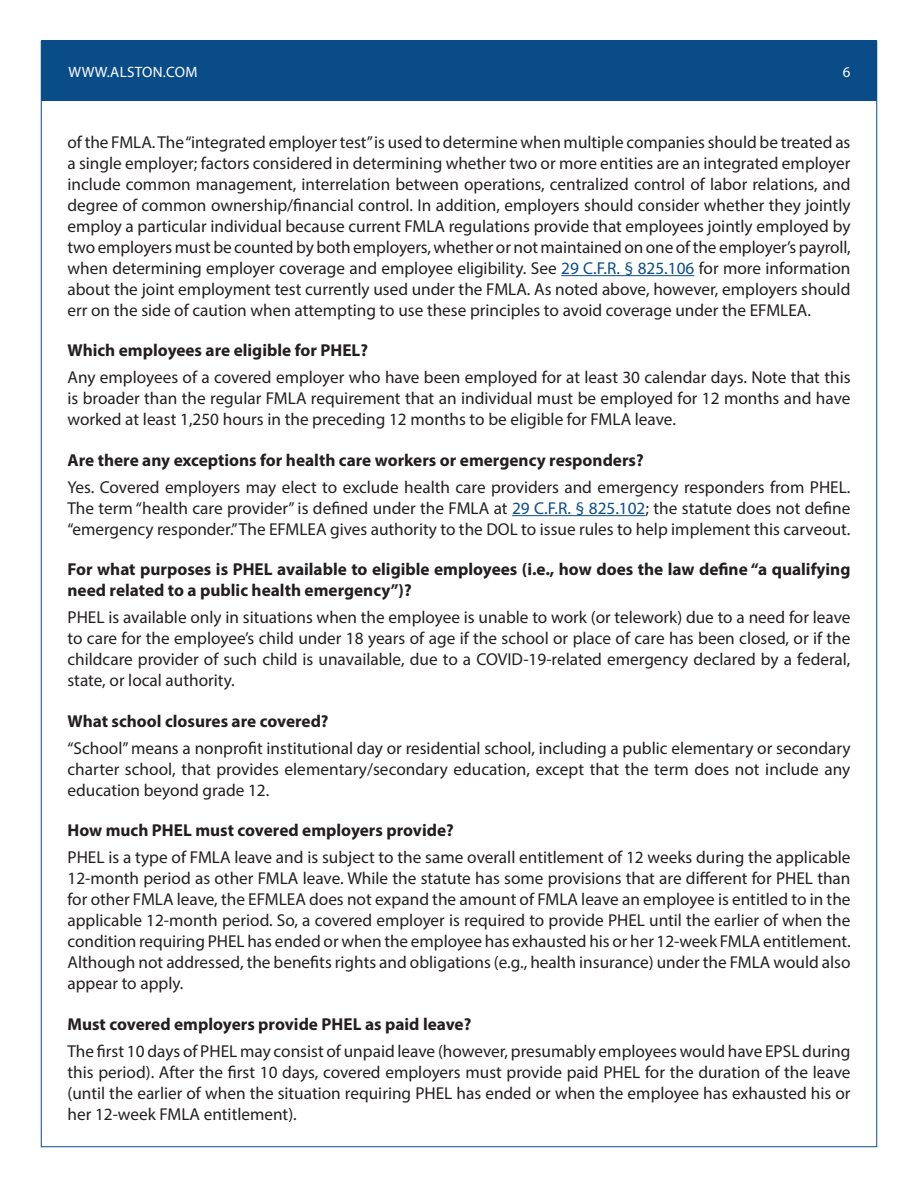
<style>
.page{position:relative;width:918px;height:1188px;background:#fff}
.page>*{position:absolute;margin:0;border:0;box-sizing:border-box;transform-origin:0 0}
.t1{font:17.25px/21px "Myriad Pro";color:#231f20;text-align:justify}
.t2{font:700 17.25px/21px "Myriad Pro";color:#231f20}
.t3{font:15px "Myriad Pro";letter-spacing:.02em;color:#fff}
.s1{color:#0a4c88}
</style>
<div class="page">
<div style="left:41px;top:40px;width:835px;height:61px;background:#0a4c88"></div>
<hr style="left:561px;top:275px;width:133px;height:1px;background:#0a4c88">
<hr style="left:512px;top:515px;width:134px;height:1px;background:#0a4c88">
<p class="t3" style="left:68px;top:62px;width:130px">WWW.ALSTON.COM</p>
<p class="t3" style="left:843px;top:62px;width:9px">6</p>
<p class="t1" style="left:68px;top:131px;width:785px">of the FMLA. The “integrated employer test” is used to determine when multiple companies should be treated as a single employer; factors considered in determining whether two or more entities are an integrated employer include common management, interrelation between operations, centralized control of labor relations, and degree of common ownership/financial control. In addition, employers should consider whether they jointly employ a particular individual because current FMLA regulations provide that employees jointly employed by two employers must be counted by both employers, whether or not maintained on one of the employer’s payroll, when determining employer coverage and employee eligibility. See <span class="s1">29 C.F.R. § 825.106</span> for more information about the joint employment test currently used under the FMLA. As noted above, however, employers should err on the side of caution when attempting to use these principles to avoid coverage under the EFMLEA.</p>
<p class="t2" style="left:68px;top:340px;width:302px">Which employees are eligible for PHEL?</p>
<p class="t1" style="left:68px;top:367px;width:785px">Any employees of a covered employer who have been employed for at least 30 calendar days. Note that this is broader than the regular FMLA requirement that an individual must be employed for 12 months and have worked at least 1,250 hours in the preceding 12 months to be eligible for FMLA leave.</p>
<p class="t2" style="left:68px;top:449px;width:578px">Are there any exceptions for health care workers or emergency responders?</p>
<p class="t1" style="left:68px;top:476px;width:785px">Yes. Covered employers may elect to exclude health care providers and emergency responders from PHEL.<br>The term “health care provider” is defined under the FMLA at <span class="s1">29 C.F.R. § 825.102</span>; the statute does not define “emergency responder.” The EFMLEA gives authority to the DOL to issue rules to help implement this carveout.</p>
<p class="t2" style="left:68px;top:558px;width:784px">For what purposes is PHEL available to eligible employees (i.e., how does the law define “a qualifying need related to a public health emergency”)?</p>
<p class="t1" style="left:68px;top:607px;width:785px">PHEL is available only in situations when the employee is unable to work (or telework) due to a need for leave to care for the employee’s child under 18 years of age if the school or place of care has been closed, or if the childcare provider of such child is unavailable, due to a COVID-19-related emergency declared by a federal, state, or local authority.</p>
<p class="t2" style="left:68px;top:710px;width:263px">What school closures are covered?</p>
<p class="t1" style="left:68px;top:737px;width:785px">“School” means a nonprofit institutional day or residential school, including a public elementary or secondary charter school, that provides elementary/secondary education, except that the term does not include any education beyond grade 12.</p>
<p class="t2" style="left:68px;top:819px;width:388px">How much PHEL must covered employers provide?</p>
<p class="t1" style="left:68px;top:847px;width:785px">PHEL is a type of FMLA leave and is subject to the same overall entitlement of 12 weeks during the applicable 12-month period as other FMLA leave. While the statute has some provisions that are different for PHEL than for other FMLA leave, the EFMLEA does not expand the amount of FMLA leave an employee is entitled to in the applicable 12-month period. So, a covered employer is required to provide PHEL until the earlier of when the condition requiring PHEL has ended or when the employee has exhausted his or her 12-week FMLA entitlement.<br>Although not addressed, the benefits rights and obligations (e.g., health insurance) under the FMLA would also appear to apply.</p>
<p class="t2" style="left:68px;top:1013px;width:405px">Must covered employers provide PHEL as paid leave?</p>
<p class="t1" style="left:68px;top:1040px;width:785px">The first 10 days of PHEL may consist of unpaid leave (however, presumably employees would have EPSL during this period). After the first 10 days, covered employers must provide paid PHEL for the duration of the leave (until the earlier of when the situation requiring PHEL has ended or when the employee has exhausted his or her 12-week FMLA entitlement).</p>
</div>
